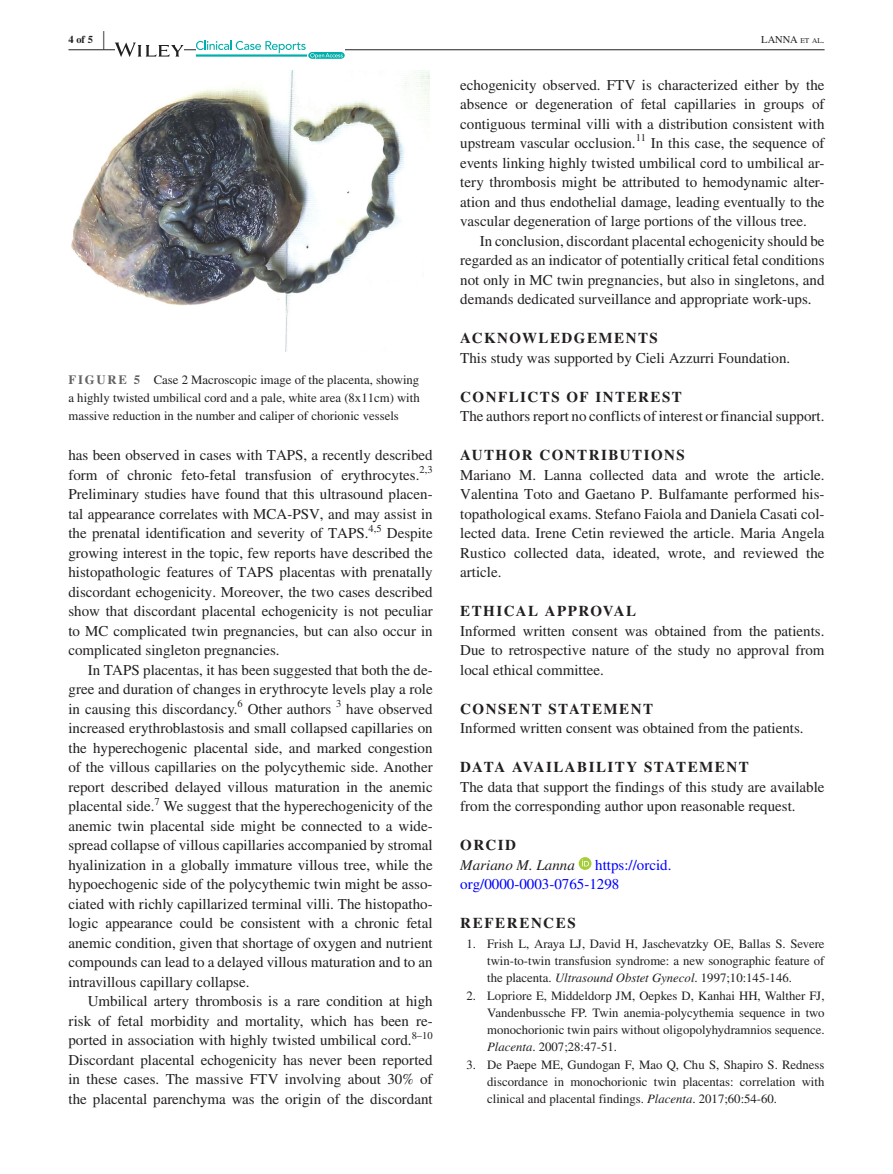
<style>
.page{position:relative;width:893px;height:1174px;background:#fff}
.page>*{position:absolute;margin:0;border:0;box-sizing:border-box;transform-origin:0 0}
.t1{font:700 25.95px "STIX";color:#231f20;scale:.36 1}
.t2{font:15px/19.5px "STIX";color:#231f20;text-align:justify}
.t3{font:700 15px "STIX";letter-spacing:.1em;color:#231f20}
.t4{font:15px/19.5px "STIX";color:#00f}
.t5{font:italic 15px "STIX";color:#231f20}
.t6{font:12.75px/17.2px "STIX";color:#231f20;text-align:justify}
.t7{font:10.5px "STIX";color:#231f20}
.t8{font:10.5px "STIX";color:#231f20}
.t9{font:700 10.5px "STIX";color:#231f20}
.s1{font-size:7.35px}
.s2{font-weight:700;color:#636366}
.s3{font-style:italic}
</style>
<div class="page">
<hr style="left:68px;top:49px;width:756px;height:1px;background:#231f20">
<svg style="left:115px;top:43px;width:69px;height:14px"></svg>
<svg style="left:196px;top:41px;width:149px;height:18px"></svg>
<svg style="left:579px;top:857px;width:12px;height:13px"></svg>
<svg style="left:582px;top:859px;width:7px;height:7px"></svg>
<img style="left:72px;top:70px;width:357px;height:282px">
<p class="t9" style="left:68px;top:33px;width:26px">4 of 5</p>
<h1 class="t1" style="left:103px;top:24px;width:7px">|</h1>
<p class="t8" style="left:761px;top:32px;width:65px">LANNA <span class="s1">et al</span> .</p>
<p class="t6" style="left:68px;top:371px;width:353px;line-height:18px"><span class="s2">FIGURE 5</span> Case 2 Macroscopic image of the placenta, showing a highly twisted umbilical cord and a pale, white area (8x11cm) with massive reduction in the number and caliper of chorionic vessels</p>
<p class="t2" style="left:68px;top:446px;width:366px">has been observed in cases with TAPS, a recently described form of chronic feto-fetal transfusion of erythrocytes.</p>
<p class="t7" style="left:420px;top:462px;width:15px">2,3</p>
<p class="t2" style="left:68px;top:485px;width:366px">Preliminary studies have found that this ultrasound placen&shy;tal appearance correlates with MCA-PSV, and may assist in the prenatal identification and severity of TAPS.</p>
<p class="t7" style="left:368px;top:521px;width:15px">4,5</p>
<p class="t2" style="left:68px;top:524px;width:366px;text-indent:318px">Despite growing interest in the topic, few reports have described the histopathologic features of TAPS placentas with prenatally discordant echogenicity. Moreover, the two cases described show that discordant placental echogenicity is not peculiar to MC complicated twin pregnancies, but can also occur in complicated singleton pregnancies.</p>
<p class="t2" style="left:68px;top:661px;width:366px;text-indent:19px">In TAPS placentas, it has been suggested that both the de&shy;gree and duration of changes in erythrocyte levels play a role in causing this discordancy.</p>
<p class="t7" style="left:238px;top:696px;width:7px">6</p>
<p class="t2" style="left:248px;top:700px;width:85px">Other authors</p>
<p class="t7" style="left:336px;top:696px;width:7px">3</p>
<p class="t2" style="left:68px;top:700px;width:366px;text-indent:278px">have observed increased erythroblastosis and small collapsed capillaries on the hyperechogenic placental side, and marked congestion of the villous capillaries on the polycythemic side. Another report described delayed villous maturation in the anemic placental side.</p>
<p class="t7" style="left:154px;top:794px;width:7px">7</p>
<p class="t2" style="left:68px;top:797px;width:366px;text-indent:95px">We suggest that the hyperechogenicity of the anemic twin placental side might be connected to a wide&shy;spread collapse of villous capillaries accompanied by stromal hyalinization in a globally immature villous tree, while the hypoechogenic side of the polycythemic twin might be asso&shy;ciated with richly capillarized terminal villi. The histopatho&shy;logic appearance could be consistent with a chronic fetal anemic condition, given that shortage of oxygen and nutrient compounds can lead to a delayed villous maturation and to an intravillous capillary collapse.</p>
<p class="t2" style="left:68px;top:992px;width:366px;text-indent:20px">Umbilical artery thrombosis is a rare condition at high risk of fetal morbidity and mortality, which has been re&shy;ported in association with highly twisted umbilical cord.</p>
<p class="t7" style="left:412px;top:1028px;width:22px">8–10</p>
<p class="t2" style="left:68px;top:1051px;width:366px">Discordant placental echogenicity has never been reported in these cases. The massive FTV involving about 30% of the placental parenchyma was the origin of the discordant</p>
<p class="t2" style="left:460px;top:76px;width:366px">echogenicity observed. FTV is characterized either by the absence or degeneration of fetal capillaries in groups of contiguous terminal villi with a distribution consistent with upstream vascular occlusion.<sup>11</sup> In this case, the sequence of events linking highly twisted umbilical cord to umbilical ar&shy;tery thrombosis might be attributed to hemodynamic alter&shy;ation and thus endothelial damage, leading eventually to the vascular degeneration of large portions of the villous tree.</p>
<p class="t2" style="left:460px;top:232px;width:366px;text-indent:20px">In conclusion, discordant placental echogenicity should be regarded as an indicator of potentially critical fetal conditions not only in MC twin pregnancies, but also in singletons, and demands dedicated surveillance and appropriate work-ups.</p>
<p class="t3" style="left:460px;top:329px;width:199px">ACKNOWLEDGEMENTS</p>
<p class="t2" style="left:460px;top:349px;width:331px">This study was supported by Cieli Azzurri Foundation.</p>
<p class="t3" style="left:460px;top:388px;width:223px">CONFLICTS OF INTEREST</p>
<p class="t2" style="left:460px;top:407px;width:366px">The authors report no conflicts of interest or financial support.</p>
<p class="t3" style="left:460px;top:446px;width:226px">AUTHOR CONTRIBUTIONS</p>
<p class="t2" style="left:460px;top:466px;width:366px">Mariano M. Lanna collected data and wrote the article.<br>Valentina Toto and Gaetano P. Bulfamante performed his&shy;topathological exams. Stefano Faiola and Daniela Casati col&shy;lected data. Irene Cetin reviewed the article. Maria Angela Rustico collected data, ideated, wrote, and reviewed the article.</p>
<p class="t3" style="left:460px;top:602px;width:177px">ETHICAL APPROVAL</p>
<p class="t2" style="left:460px;top:622px;width:366px">Informed written consent was obtained from the patients.<br>Due to retrospective nature of the study no approval from local ethical committee.</p>
<p class="t3" style="left:460px;top:700px;width:194px">CONSENT STATEMENT</p>
<p class="t2" style="left:460px;top:719px;width:345px">Informed written consent was obtained from the patients.</p>
<p class="t3" style="left:460px;top:758px;width:290px">DATA AVAILABILITY STATEMENT</p>
<p class="t2" style="left:460px;top:778px;width:366px">The data that support the findings of this study are available from the corresponding author upon reasonable request.</p>
<p class="t3" style="left:460px;top:836px;width:57px">ORCID</p>
<p class="t5" style="left:460px;top:854px;width:116px">Mariano M. Lanna</p>
<p class="t4" style="left:460px;top:856px;width:213px;text-indent:135px">https://orcid. org/0000-0003-0765-1298</p>
<p class="t3" style="left:460px;top:914px;width:117px">REFERENCES</p>
<p class="t6" style="left:487px;top:936px;width:339px;text-indent:-21px">1. Frish L, Araya LJ, David H, Jaschevatzky OE, Ballas S. Severe twin-to-twin transfusion syndrome: a new sonographic feature of the placenta. <span class="s3">Ultrasound Obstet Gynecol</span>. 1997;10:145-146.</p>
<p class="t6" style="left:487px;top:987px;width:339px;text-indent:-21px">2. Lopriore E, Middeldorp JM, Oepkes D, Kanhai HH, Walther FJ, Vandenbussche FP. Twin anemia-polycythemia sequence in two monochorionic twin pairs without oligopolyhydramnios sequence.<br><span class="s3">Placenta</span>. 2007;28:47-51.</p>
<p class="t6" style="left:487px;top:1056px;width:339px;text-indent:-21px">3. De Paepe ME, Gundogan F, Mao Q, Chu S, Shapiro S. Redness discordance in monochorionic twin placentas: correlation with clinical and placental findings. <span class="s3">Placenta</span>. 2017;60:54-60.</p>
</div>
